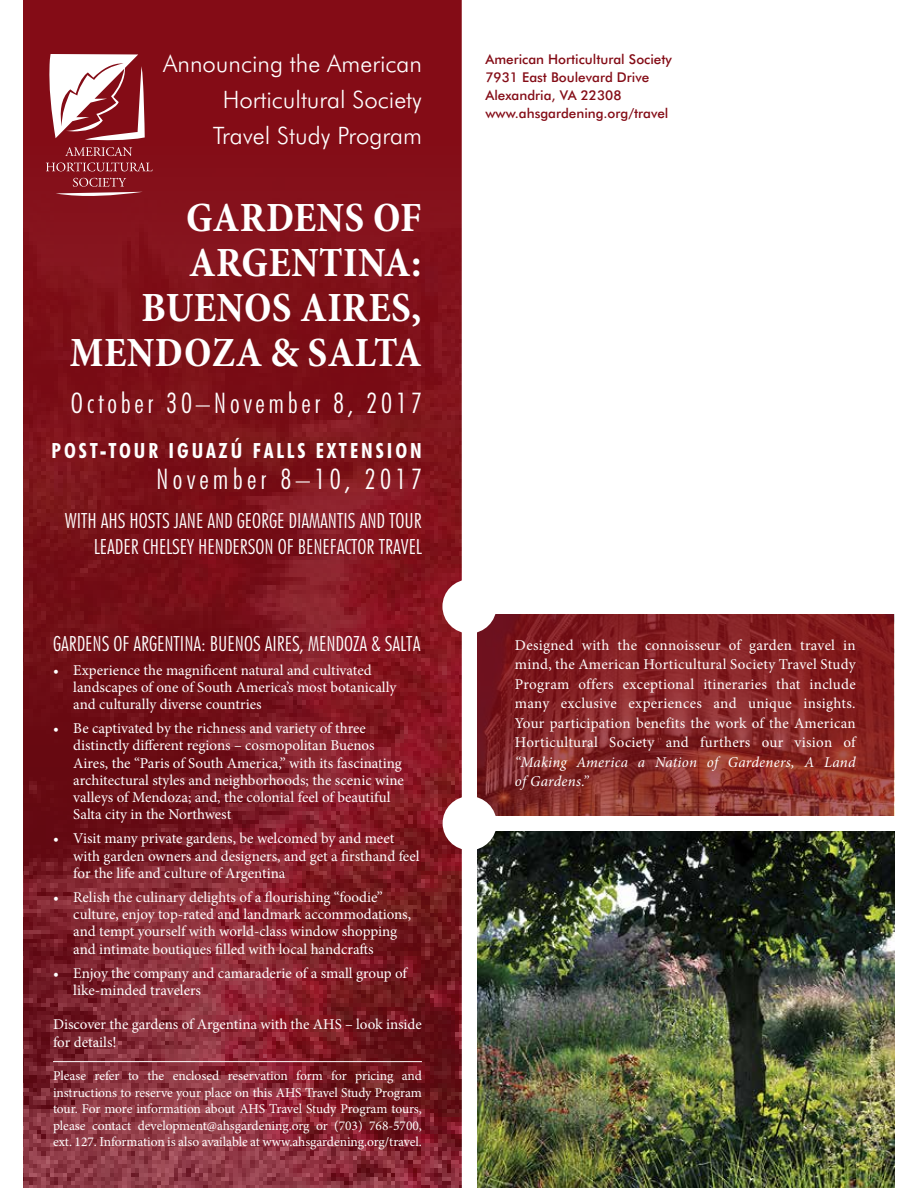
<style>
.page{position:relative;width:918px;height:1188px;background:#fff}
.page>*{position:absolute;margin:0;border:0;box-sizing:border-box;transform-origin:0 0}
.t1{font:700 condensed 42px/45px "Minion Pro";letter-spacing:.01em;color:#fff;text-align:right}
.t2{font:300 condensed 28.5px "Futura BT";letter-spacing:.13em;color:#fff}
.t3{font:300 condensed 28.5px "Futura BT";letter-spacing:.15em;color:#fff}
.t4{font:300 24px/36px "Futura BT";color:#fff;text-align:right}
.t5{font:300 condensed 21px/25.5px "Futura BT";color:#fff;text-align:right}
.t6{font:700 condensed 21px "Futura BT";letter-spacing:.14em;color:#fff}
.t7{font:15px/17.2px "Minion Pro";color:#fff}
.t8{font:italic 15px/19.5px "Minion Pro";letter-spacing:.015em;color:#fff}
.t9{font:13.5px/16.5px "Minion Pro";letter-spacing:-.005em;color:#fff;text-align:justify}
.t10{font:500 13.5px/18px "Futura BT";color:#840c16}
</style>
<div class="page">
<img style="left:477px;top:615px;width:417px;height:200px">
<img style="left:477px;top:831px;width:417px;height:357px">
<img style="left:23px;top:0;width:439px;height:1188px">
<svg style="left:48px;top:54px;width:97px;height:87px"></svg>
<svg style="left:65px;top:147px;width:67px;height:9px"></svg>
<svg style="left:46px;top:162px;width:107px;height:9px"></svg>
<svg style="left:56px;top:178px;width:87px;height:20px;background:#993840"></svg>
<div style="left:442px;top:579px;width:54px;height:54px;background:#fff;border-radius:50%"></div>
<div style="left:443px;top:796px;width:54px;height:54px;background:#fff;border-radius:50%"></div>
<hr style="left:53px;top:1061px;width:369px;height:1px;background:#fff">
<h3 class="t4" style="left:163px;top:46px;width:260px">Announcing the American<br>Horticultural Society<br>Travel Study Program</h3>
<h1 class="t1" style="left:70px;top:195px;width:353px">GARDENS OF<br>ARGENTINA:<br>BUENOS AIRES,<br>MENDOZA &amp; SALTA</h1>
<h2 class="t2" style="left:71px;top:385px;width:353px">October 30–November 8, 2017</h2>
<h3 class="t6" style="left:52px;top:438px;width:372px">POST-TOUR IGUAZÚ FALLS EXTENSION</h3>
<h2 class="t3" style="left:156px;top:462px;width:267px">November 8–10, 2017</h2>
<h3 class="t5" style="left:65px;top:508px;width:359px">WITH AHS HOSTS JANE AND GEORGE DIAMANTIS AND TOUR<br>LEADER CHELSEY HENDERSON OF BENEFACTOR TRAVEL</h3>
<h3 class="t5" style="left:53px;top:630px;width:369px">GARDENS OF ARGENTINA: BUENOS AIRES, MENDOZA &amp; SALTA</h3>
<p class="t7" style="left:73px;top:661px;width:325px;text-indent:-20px">• Experience the magnificent natural and cultivated landscapes of one of South America’s most botanically and culturally diverse countries</p>
<p class="t7" style="left:73px;top:720px;width:332px;text-indent:-20px">• Be captivated by the richness and variety of three distinctly different regions – cosmopolitan Buenos Aires, the “Paris of South America,” with its fascinating architectural styles and neighborhoods; the scenic wine valleys of Mendoza; and, the colonial feel of beautiful Salta city in the Northwest</p>
<p class="t7" style="left:73px;top:830px;width:348px;text-indent:-20px">• Visit many private gardens, be welcomed by and meet with garden owners and designers, and get a firsthand feel for the life and culture of Argentina</p>
<p class="t7" style="left:73px;top:888px;width:339px;text-indent:-20px">• Relish the culinary delights of a flourishing “foodie” culture, enjoy top-rated and landmark accommodations, and tempt yourself with world-class window shopping and intimate boutiques filled with local handcrafts</p>
<p class="t7" style="left:73px;top:964px;width:335px;text-indent:-20px">• Enjoy the company and camaraderie of a small group of like-minded travelers</p>
<p class="t7" style="left:53px;top:1016px;width:370px">Discover the gardens of Argentina with the AHS – look inside for details!</p>
<p class="t9" style="left:53px;top:1068px;width:370px">Please refer to the enclosed reservation form for pricing and instructions to reserve your place on this AHS Travel Study Program tour. For more information about AHS Travel Study Program tours, please contact development@ahsgardening.org or (703) 768-5700, ext. 127. Information is also available at www.ahsgardening.org/travel.</p>
<p class="t10" style="left:485px;top:50px;width:188px">American Horticultural Society<br>7931 East Boulevard Drive<br>Alexandria, VA 22308 www.ahsgardening.org/travel</p>
<p class="t7" style="left:515px;top:635px;width:342px;line-height:19.5px;text-align:justify">Designed with the connoisseur of garden travel in mind, the American Horticultural Society Travel Study Program offers exceptional itineraries that include many exclusive experiences and unique insights.<br>Your participation benefits the work of the American Horticultural Society and furthers our vision of</p>
<p class="t8" style="left:515px;top:752px;width:342px">“Making America a Nation of Gardeners, A Land of Gardens.”</p>
</div>
